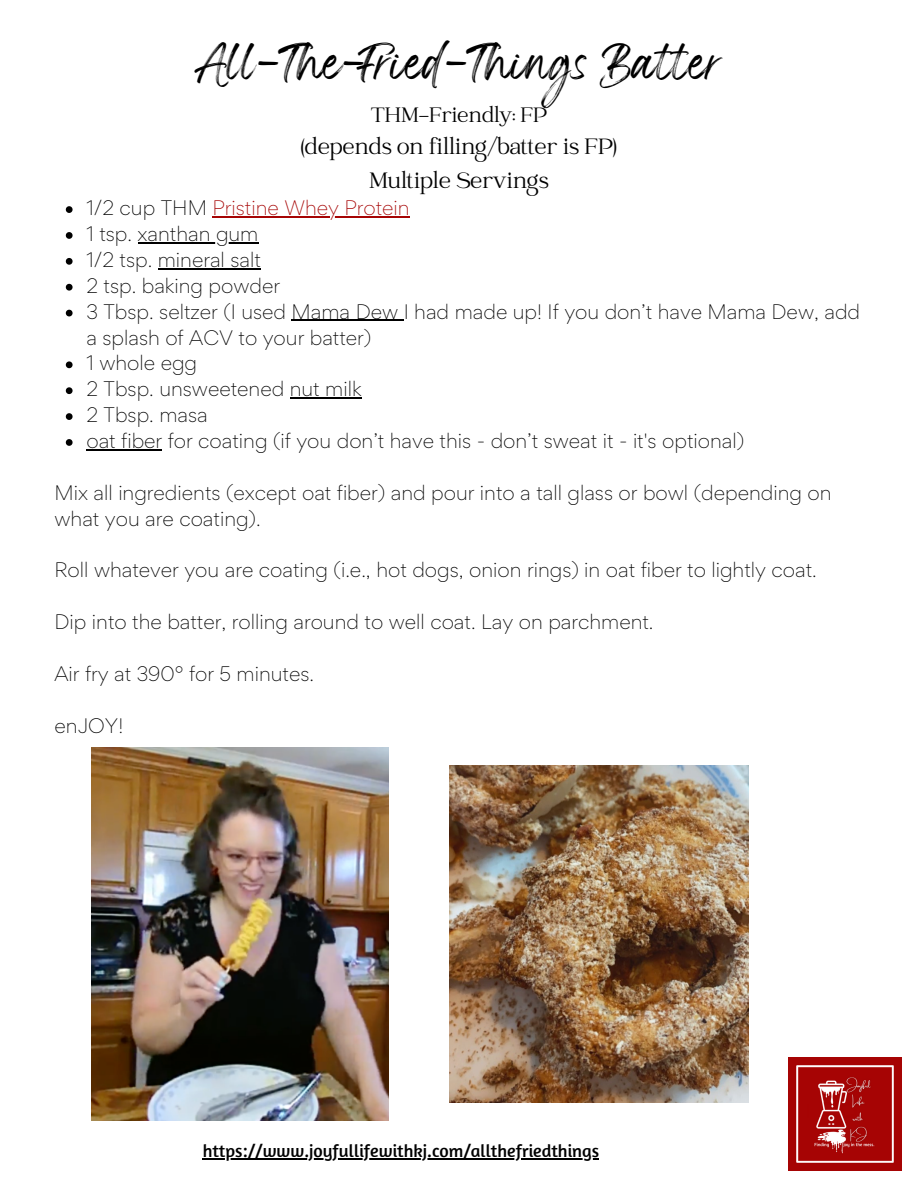
<style>
.page{position:relative;width:918px;height:1188px;background:#fff}
.page>*{position:absolute;margin:0;border:0;box-sizing:border-box;transform-origin:0 0}
.t1{font:27.75px "Wonderful Branding";color:#000}
.t2{font:24.45px/33.8px "Catchy Mager";color:#000;text-align:center}
.t3{font:22.95px "Catchy Mager";color:#000}
.t4{font:300 18.75px/25.8px "Gordita";color:#000}
.t5{font:18px "Amaranth";color:#000}
.s1{color:#a60404}
</style>
<div class="page">
<img style="left:789px;top:1058px;width:112px;height:112px">
<img style="left:92px;top:747px;width:297px;height:374px">
<img style="left:450px;top:765px;width:298px;height:338px">
<svg style="left:66px;top:206px;width:7px;height:7px"></svg>
<hr style="left:213px;top:216px;width:197px;height:1px;background:#a60404">
<svg style="left:66px;top:232px;width:7px;height:7px"></svg>
<hr style="left:138px;top:242px;width:120px;height:1px;background:#000">
<svg style="left:66px;top:258px;width:7px;height:7px"></svg>
<hr style="left:158px;top:268px;width:103px;height:1px;background:#000">
<svg style="left:66px;top:284px;width:7px;height:7px"></svg>
<svg style="left:66px;top:310px;width:7px;height:6px"></svg>
<hr style="left:292px;top:320px;width:112px;height:1px;background:#000">
<svg style="left:66px;top:361px;width:7px;height:7px"></svg>
<svg style="left:66px;top:387px;width:7px;height:7px"></svg>
<hr style="left:290px;top:397px;width:71px;height:2px;background:#000">
<svg style="left:66px;top:413px;width:7px;height:7px"></svg>
<svg style="left:66px;top:439px;width:7px;height:7px"></svg>
<hr style="left:86px;top:449px;width:76px;height:1px;background:#000">
<hr style="left:203px;top:1158px;width:396px;height:1px;background:#000">
<h1 class="t1" style="left:194px;top:57px;width:531px">All-The-Fried-Things Batter</h1>
<p class="t3" style="left:371px;top:103px;width:178px">THM-Friendly: FP</p>
<h2 class="t2" style="left:301px;top:132px;width:318px">(depends on filling/batter is FP)<br>Multiple Servings</h2>
<p class="t4" style="left:86px;top:195px;width:775px">1/2 cup THM <span class="s1">Pristine Whey Protein<br></span>1 tsp. xanthan gum<br>1/2 tsp. mineral salt<br>2 tsp. baking powder<br>3 Tbsp. seltzer (I used Mama Dew I had made up! If you don’t have Mama Dew, add a splash of ACV to your batter)<br>1 whole egg<br>2 Tbsp. unsweetened nut milk<br>2 Tbsp. masa<br>oat fiber for coating (if you don’t have this - don’t sweat it - it's optional)</p>
<p class="t4" style="left:55px;top:479px;width:779px">Mix all ingredients (except oat fiber) and pour into a tall glass or bowl (depending on what you are coating).</p>
<p class="t4" style="left:55px;top:557px;width:764px">Roll whatever you are coating (i.e., hot dogs, onion rings) in oat fiber to lightly coat.</p>
<p class="t4" style="left:55px;top:609px;width:600px">Dip into the batter, rolling around to well coat. Lay on parchment.</p>
<p class="t4" style="left:55px;top:661px;width:261px">Air fry at 390° for 5 minutes.</p>
<p class="t4" style="left:55px;top:712px;width:70px">enJOY!</p>
<p class="t5" style="left:203px;top:1139px;width:398px">https://www.joyfullifewithkj.com/allthefriedthings</p>
</div>
